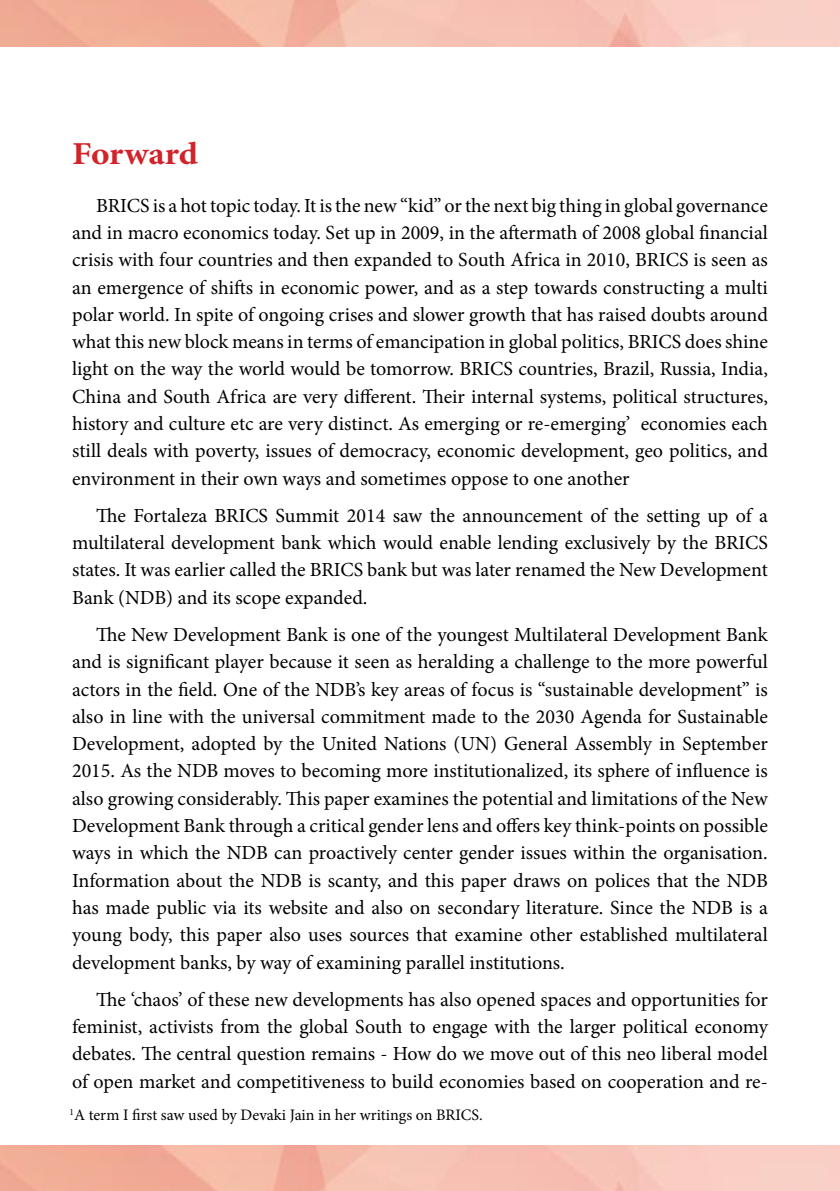
<style>
.page{position:relative;width:840px;height:1191px;background:#fff}
.page>*{position:absolute;margin:0;border:0;box-sizing:border-box;transform-origin:0 0}
.t1{font:700 32px "Minion Pro";letter-spacing:-.005em;color:#d2232a;scale:1.1 1}
.t2{font:20px/27.2px "Minion Pro";color:#000;text-align:justify}
.t3{font:16px "Minion Pro";color:#000}
</style>
<div class="page">
<h1 class="t1" style="left:72px;top:131px;width:116px">Forward</h1>
<p class="t2" style="left:72px;top:192px;width:697px;text-indent:24px">BRICS is a hot topic today. It is the new “kid” or the next big thing in global governance and in macro economics today. Set up in 2009, in the aftermath of 2008 global financial crisis with four countries and then expanded to South Africa in 2010, BRICS is seen as an emergence of shifts in economic power, and as a step towards constructing a multi polar world. In spite of ongoing crises and slower growth that has raised doubts around what this new block means in terms of emancipation in global politics, BRICS does shine light on the way the world would be tomorrow. BRICS countries, Brazil, Russia, India, China and South Africa are very different. Their internal systems, political structures, history and culture etc are very distinct. As emerging or re-emerging’ economies each still deals with poverty, issues of democracy, economic development, geo politics, and environment in their own ways and sometimes oppose to one another</p>
<p class="t2" style="left:72px;top:502px;width:697px;text-indent:24px">The Fortaleza BRICS Summit 2014 saw the announcement of the setting up of a multilateral development bank which would enable lending exclusively by the BRICS states. It was earlier called the BRICS bank but was later renamed the New Development Bank (NDB) and its scope expanded.</p>
<p class="t2" style="left:72px;top:621px;width:697px;text-indent:24px">The New Development Bank is one of the youngest Multilateral Development Bank and is significant player because it seen as heralding a challenge to the more powerful actors in the field. One of the NDB’s key areas of focus is “sustainable development” is also in line with the universal commitment made to the 2030 Agenda for Sustainable Development, adopted by the United Nations (UN) General Assembly in September 2015. As the NDB moves to becoming more institutionalized, its sphere of influence is also growing considerably. This paper examines the potential and limitations of the New Development Bank through a critical gender lens and offers key think-points on possible ways in which the NDB can proactively center gender issues within the organisation.<br>Information about the NDB is scanty, and this paper draws on polices that the NDB has made public via its website and also on secondary literature. Since the NDB is a young body, this paper also uses sources that examine other established multilateral development banks, by way of examining parallel institutions.</p>
<p class="t2" style="left:72px;top:986px;width:697px;text-indent:24px">The ‘chaos’ of these new developments has also opened spaces and opportunities for feminist, activists from the global South to engage with the larger political economy debates. The central question remains - How do we move out of this neo liberal model of open market and competitiveness to build economies based on cooperation and re-</p>
<p class="t3" style="left:69px;top:1104px;width:414px"><sup>1</sup>A term I first saw used by Devaki Jain in her writings on BRICS.</p>
</div>
